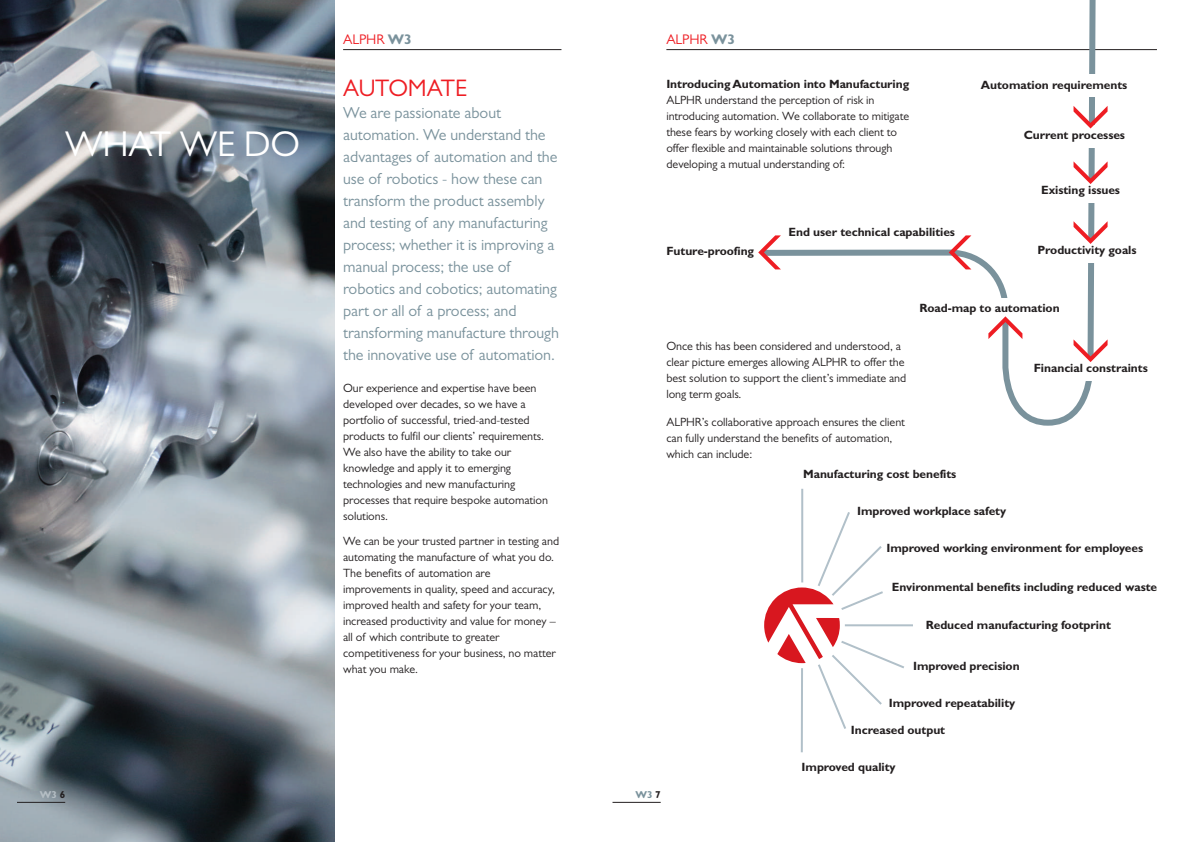
<style>
.page{position:relative;width:1191px;height:842px;background:#fff}
.page>*{position:absolute;margin:0;border:0;box-sizing:border-box;transform-origin:0 0}
.t1{font:36px "Gill Sans";letter-spacing:-.005em;color:#fff}
.t2{font:24px "Gill Sans";letter-spacing:-.005em;color:#ee1d23}
.t3{font:16px/22px "Gill Sans";letter-spacing:-.005em;color:#7a929c}
.t4{font:14px "Gill Sans";letter-spacing:-.005em;color:#ee1d23}
.t5{font:12px/16px "Gill Sans";letter-spacing:-.005em;color:#231f20}
.t6{font:700 12px "Gill Sans";letter-spacing:-.005em;color:#231f20}
.t7{font:700 10px "Gill Sans";color:#7a929c}
.t8{font:700 10px "Gill Sans";color:#b5bec4}
.s1{color:#231f20}
.s2{font-weight:700;color:#7a929c}
</style>
<div class="page">
<hr style="left:343px;top:49px;width:218px;height:1px;background:#231f20">
<hr style="left:666px;top:49px;width:491px;height:1px;background:#231f20">
<hr style="left:612px;top:802px;width:48px;height:1px;background:#231f20">
<img style="left:0;top:0;width:334px;height:842px">
<svg style="left:757px;top:0;width:341px;height:753px"></svg>
<div style="left:977px;top:74px;width:150px;height:23px;background:#fff"></div>
<div style="left:990px;top:125px;width:135px;height:23px;background:#fff"></div>
<div style="left:1034px;top:180px;width:86px;height:23px;background:#fff"></div>
<div style="left:1027px;top:240px;width:109px;height:23px;background:#fff"></div>
<div style="left:1033px;top:358px;width:120px;height:22px;background:#fff"></div>
<div style="left:919px;top:298px;width:150px;height:23px;background:#fff"></div>
<div style="left:788px;top:222px;width:171px;height:23px;background:#fff"></div>
<div style="left:666px;top:241px;width:95px;height:22px;background:#fff"></div>
<svg style="left:1073px;top:106px;width:34px;height:22px"></svg>
<svg style="left:1073px;top:161px;width:34px;height:23px"></svg>
<svg style="left:1073px;top:221px;width:34px;height:23px"></svg>
<svg style="left:1073px;top:339px;width:34px;height:23px"></svg>
<svg style="left:988px;top:316px;width:34px;height:23px"></svg>
<svg style="left:948px;top:235px;width:23px;height:34px"></svg>
<svg style="left:758px;top:235px;width:23px;height:34px"></svg>
<hr style="left:17px;top:802px;width:48px;height:1px;background:#231f20">
<h1 class="t1" style="left:65px;top:132px;width:236px">WHAT WE DO</h1>
<p class="t8" style="left:40px;top:789px;width:27px">W3 <span class="s1">6</span></p>
<p class="t4" style="left:343px;top:34px;width:70px">ALPHR <span class="s2">W3</span></p>
<p class="t4" style="left:666px;top:34px;width:70px">ALPHR <span class="s2">W3</span></p>
<h2 class="t2" style="left:343px;top:79px;width:125px">AUTOMATE</h2>
<p class="t3" style="left:343px;top:103px;width:217px">We are passionate about automation. We understand the advantages of automation and the use of robotics - how these can transform the product assembly and testing of any manufacturing process; whether it is improving a manual process; the use of robotics and cobotics; automating part or all of a process; and transforming manufacture through the innovative use of automation.</p>
<p class="t5" style="left:343px;top:381px;width:206px">Our experience and expertise have been developed over decades, so we have a portfolio of successful, tried-and-tested products to fulfil our clients’ requirements.<br>We also have the ability to take our knowledge and apply it to emerging technologies and new manufacturing processes that require bespoke automation solutions.</p>
<p class="t5" style="left:343px;top:534px;width:217px">We can be your trusted partner in testing and automating the manufacture of what you do.<br>The benefits of automation are improvements in quality, speed and accuracy, improved health and safety for your team, increased productivity and value for money – all of which contribute to greater competitiveness for your business, no matter what you make.</p>
<p class="t6" style="left:666px;top:77px;width:244px">Introducing Automation into Manufacturing</p>
<p class="t5" style="left:666px;top:93px;width:244px">ALPHR understand the perception of risk in introducing automation. We collaborate to mitigate these fears by working closely with each client to offer flexible and maintainable solutions through developing a mutual understanding of:</p>
<p class="t6" style="left:666px;top:244px;width:89px">Future-proofing</p>
<p class="t6" style="left:788px;top:225px;width:168px">End user technical capabilities</p>
<p class="t6" style="left:981px;top:77px;width:148px">Automation requirements</p>
<p class="t6" style="left:1023px;top:128px;width:103px">Current processes</p>
<p class="t6" style="left:1041px;top:183px;width:80px">Existing issues</p>
<p class="t6" style="left:1037px;top:243px;width:101px">Productivity goals</p>
<p class="t6" style="left:919px;top:301px;width:142px">Road-map to automation</p>
<p class="t5" style="left:666px;top:340px;width:241px">Once this has been considered and understood, a clear picture emerges allowing ALPHR to offer the best solution to support the client’s immediate and long term goals.</p>
<p class="t5" style="left:666px;top:416px;width:240px">ALPHR’s collaborative approach ensures the client can fully understand the benefits of automation, which can include:</p>
<p class="t6" style="left:803px;top:467px;width:155px">Manufacturing cost benefits</p>
<p class="t6" style="left:857px;top:504px;width:151px">Improved workplace safety</p>
<p class="t6" style="left:886px;top:540px;width:258px">Improved working environment for employees</p>
<p class="t6" style="left:892px;top:580px;width:267px">Environmental benefits including reduced waste</p>
<p class="t6" style="left:925px;top:618px;width:187px">Reduced manufacturing footprint</p>
<p class="t6" style="left:913px;top:659px;width:108px">Improved precision</p>
<p class="t6" style="left:888px;top:695px;width:128px">Improved repeatability</p>
<p class="t6" style="left:851px;top:722px;width:96px">Increased output</p>
<p class="t6" style="left:801px;top:759px;width:96px">Improved quality</p>
<p class="t6" style="left:1033px;top:361px;width:115px">Financial constraints</p>
<p class="t7" style="left:635px;top:789px;width:27px">W3 <span class="s1">7</span></p>
</div>
